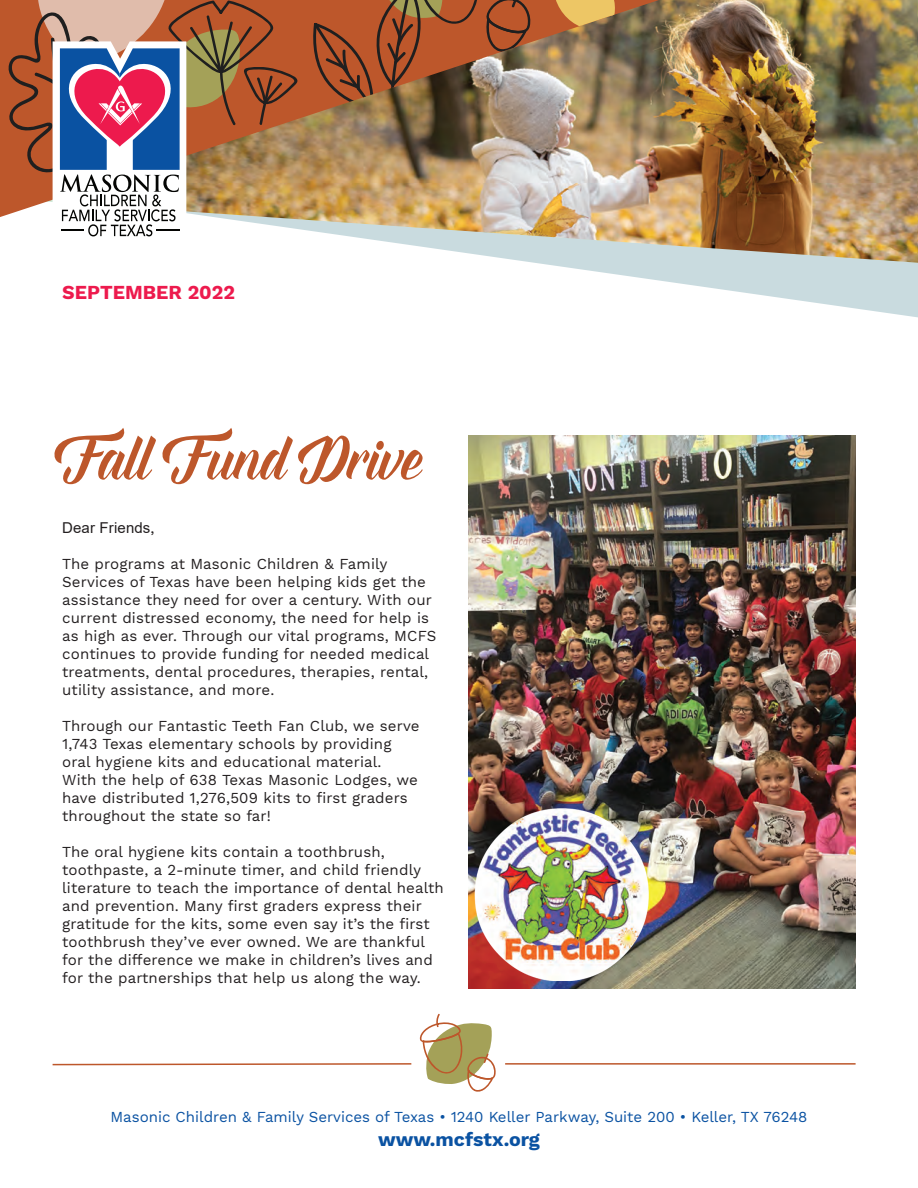
<style>
.page{position:relative;width:918px;height:1188px;background:#fff}
.page>*{position:absolute;margin:0;border:0;box-sizing:border-box;transform-origin:0 0}
.t1{font:59.1px "Everglow";letter-spacing:-.01em;color:#bd572b}
.t2{font:700 19.5px "Work Sans";color:#0a52a2}
.t3{font:700 19.5px "Work Sans";color:#ed1a4d}
.t4{font:15px/18px "Work Sans";letter-spacing:.01em;color:#231f20}
.t5{font:15px "Work Sans";color:#0a52a2}
.t6{font:15px "Arial";letter-spacing:.01em;color:#231f20}
.s1{font-family:"Work Sans"}
</style>
<div class="page">
<svg style="left:537px;top:263px;width:381px;height:54px"></svg>
<img style="left:298px;top:0;width:620px;height:263px">
<img style="left:0;top:0;width:659px;height:217px">
<svg style="left:552px;top:0;width:65px;height:30px;background:#ca9851"></svg>
<svg style="left:312px;top:0;width:168px;height:124px;background:#965530"></svg>
<svg style="left:486px;top:0;width:46px;height:55px;background:#9b4f2c"></svg>
<svg style="left:52px;top:1063px;width:360px;height:3px"></svg>
<hr style="left:505px;top:1063px;width:351px;height:2px;background:#bd572b">
<svg style="left:5px;top:0;width:293px;height:236px"></svg>
<svg style="left:420px;top:1013px;width:76px;height:79px"></svg>
<img style="left:468px;top:435px;width:388px;height:553px">
<img style="left:470px;top:803px;width:183px;height:178px">
<h2 class="t3" style="left:62px;top:282px;width:174px">SEPTEMBER 2022</h2>
<h1 class="t1" style="left:55px;top:419px;width:368px">Fall Fund Drive</h1>
<p class="t6" style="left:62px;top:518px;width:94px">Dear Friends<span class="s1">,</span></p>
<p class="t4" style="left:62px;top:556px;width:376px">The programs at Masonic Children &amp; Family Services of Texas have been helping kids get the assistance they need for over a century. With our current distressed economy, the need for help is as high as ever. Through our vital programs, MCFS continues to provide funding for needed medical treatments, dental procedures, therapies, rental, utility assistance, and more.</p>
<p class="t4" style="left:62px;top:718px;width:359px">Through our Fantastic Teeth Fan Club, we serve 1,743 Texas elementary schools by providing oral hygiene kits and educational material.<br>With the help of 638 Texas Masonic Lodges, we have distributed 1,276,509 kits to first graders throughout the state so far!</p>
<p class="t4" style="left:62px;top:844px;width:383px">The oral hygiene kits contain a toothbrush, toothpaste, a 2-minute timer, and child friendly literature to teach the importance of dental health and prevention. Many first graders express their gratitude for the kits, some even say it’s the first toothbrush they’ve ever owned. We are thankful for the difference we make in children’s lives and for the partnerships that help us along the way.</p>
<p class="t5" style="left:111px;top:1108px;width:698px">Masonic Children &amp; Family Services of Texas • 1240 Keller Parkway, Suite 200 • Keller, TX 76248</p>
<h2 class="t2" style="left:378px;top:1128px;width:163px">www.mcfstx.org</h2>
</div>
